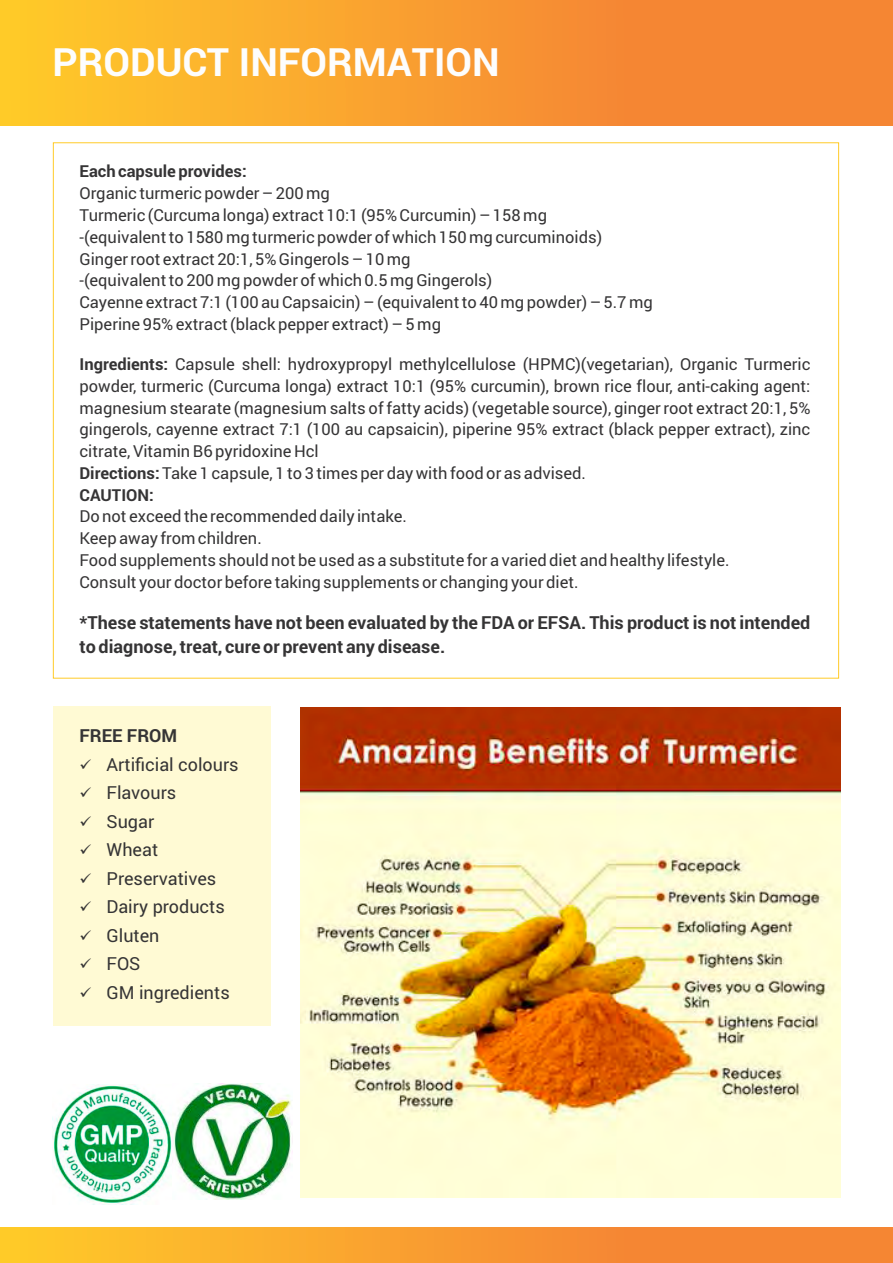
<style>
.page{position:relative;width:893px;height:1263px;background:#fff}
.page>*{position:absolute;margin:0;border:0;box-sizing:border-box;transform-origin:0 0}
.t1{font:700 39px "Roboto";color:#fdfdfd}
.t2{font:700 18px/23.7px "Roboto";color:#353435}
.t3{font:18px "Roboto";color:#353435}
.t4{font:16.5px/21.8px "Roboto";color:#353435}
.t5{font:700 16.5px "Roboto";color:#353435}
.s1{font-weight:700}
</style>
<div class="page">
<img style="left:52px;top:1084px;width:120px;height:120px">
<img style="left:173px;top:1083px;width:118px;height:116px">
<div style="left:53px;top:706px;width:218px;height:320px;background:#fffad4"></div>
<div style="left:0;top:0;width:893px;height:125px;background:linear-gradient(to right,#ffc62a,#f37736)"></div>
<div style="left:0;top:1227px;width:893px;height:36px;background:linear-gradient(to right,#ffc62a,#f37736)"></div>
<img style="left:300px;top:707px;width:541px;height:490px">
<h1 class="t1" style="left:52px;top:35px;width:449px">PRODUCT INFORMATION</h1>
<p class="t5" style="left:80px;top:160px;width:169px">Each capsule provides:</p>
<p class="t4" style="left:80px;top:182px;width:575px">Organic turmeric powder – 200 mg<br>Turmeric (Curcuma longa) extract 10:1 (95% Curcumin) – 158 mg<br>-(equivalent to 1580 mg turmeric powder of which 150 mg curcuminoids)<br>Ginger root extract 20:1, 5% Gingerols – 10 mg<br>-(equivalent to 200 mg powder of which 0.5 mg Gingerols)<br>Cayenne extract 7:1 (100 au Capsaicin) – (equivalent to 40 mg powder) – 5.7 mg Piperine 95% extract (black pepper extract) – 5 mg</p>
<p class="t4" style="left:80px;top:353px;width:732px"><span class="s1">Ingredients:</span> Capsule shell: hydroxypropyl methylcellulose (HPMC)(vegetarian), Organic Turmeric powder, turmeric (Curcuma longa) extract 10:1 (95% curcumin), brown rice flour, anti-caking agent: magnesium stearate (magnesium salts of fatty acids) (vegetable source), ginger root extract 20:1, 5% gingerols, cayenne extract 7:1 (100 au capsaicin), piperine 95% extract (black pepper extract), zinc citrate, Vitamin B6 pyridoxine Hcl<br><span class="s1">Directions:</span> Take 1 capsule, 1 to 3 times per day with food or as advised.<br><span class="s1">CAUTION:</span></p>
<p class="t4" style="left:80px;top:505px;width:652px">Do not exceed the recommended daily intake.<br>Keep away from children.<br>Food supplements should not be used as a substitute for a varied diet and healthy lifestyle.<br>Consult your doctor before taking supplements or changing your diet.</p>
<p class="t2" style="left:79px;top:610px;width:732px">*These statements have not been evaluated by the FDA or EFSA. This product is not intended to diagnose, treat, cure or prevent any disease.</p>
<p class="t2" style="left:80px;top:723px;width:99px">FREE FROM</p>
<p class="t3" style="left:80px;top:752px;width:161px">✓ Artificial colours</p>
<p class="t3" style="left:80px;top:780px;width:98px">✓ Flavours</p>
<p class="t3" style="left:80px;top:809px;width:76px">✓ Sugar</p>
<p class="t3" style="left:80px;top:837px;width:80px">✓ Wheat</p>
<p class="t3" style="left:80px;top:866px;width:138px">✓ Preservatives</p>
<p class="t3" style="left:80px;top:894px;width:147px">✓ Dairy products</p>
<p class="t3" style="left:80px;top:923px;width:82px">✓ Gluten</p>
<p class="t3" style="left:80px;top:951px;width:63px">✓ FOS</p>
<p class="t3" style="left:80px;top:980px;width:152px">✓ GM ingredients</p>
</div>
